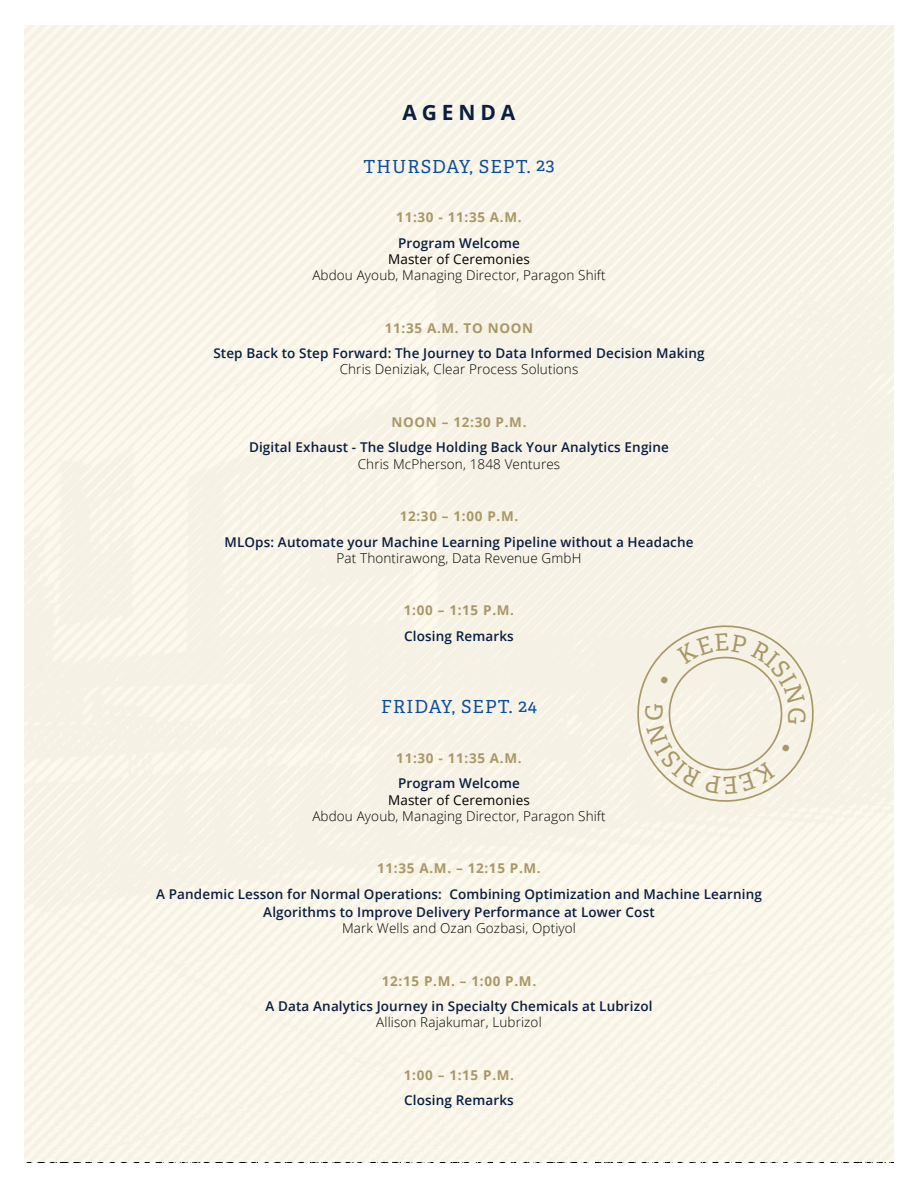
<style>
.page{position:relative;width:918px;height:1188px;background:#fff}
.page>*{position:absolute;margin:0;border:0;box-sizing:border-box;transform-origin:0 0}
.t1{font:700 21px "Open Sans";letter-spacing:.23em;color:#091e40}
.t2{font:18px "Adelle";letter-spacing:.06em;color:#0c4d9b}
.t3{font:600 13.5px/18px "Open Sans";letter-spacing:.01em;color:#091e40;text-align:center}
.t4{font:300 13.5px "Open Sans";letter-spacing:.01em;color:#000}
.t5{font:700 13.5px "Open Sans";letter-spacing:.05em;color:#a89867}
.t6{font:13.5px "Open Sans";letter-spacing:.01em;color:#000}
</style>
<div class="page">
<div style="left:24px;top:26px;width:870px;height:1136px;background:#f6f1e6"></div>
<svg style="left:637px;top:625px;width:177px;height:177px"></svg>
<p class="t1" style="left:403px;top:97px;width:114px">AGENDA</p>
<p class="t2" style="left:364px;top:155px;width:193px">THURSDAY, SEPT. 23</p>
<p class="t5" style="left:396px;top:208px;width:127px">11:30 - 11:35 A.M.</p>
<p class="t3" style="left:398px;top:234px;width:123px">Program Welcome</p>
<p class="t6" style="left:388px;top:250px;width:143px">Master of Ceremonies</p>
<p class="t4" style="left:312px;top:266px;width:295px">Abdou Ayoub, Managing Director, Paragon Shift</p>
<p class="t5" style="left:385px;top:318px;width:150px">11:35 A.M. TO NOON</p>
<p class="t3" style="left:213px;top:344px;width:493px">Step Back to Step Forward: The Journey to Data Informed Decision Making</p>
<p class="t4" style="left:340px;top:360px;width:240px">Chris Deniziak, Clear Process Solutions</p>
<p class="t5" style="left:391px;top:413px;width:137px">NOON – 12:30 P.M.</p>
<p class="t3" style="left:249px;top:438px;width:421px">Digital Exhaust - The Sludge Holding Back Your Analytics Engine</p>
<p class="t4" style="left:358px;top:455px;width:204px">Chris McPherson, 1848 Ventures</p>
<p class="t5" style="left:400px;top:507px;width:120px">12:30 – 1:00 P.M.</p>
<p class="t3" style="left:224px;top:533px;width:471px">MLOps: Automate your Machine Learning Pipeline without a Headache</p>
<p class="t4" style="left:337px;top:549px;width:246px">Pat Thontirawong, Data Revenue GmbH</p>
<p class="t5" style="left:404px;top:601px;width:112px">1:00 – 1:15 P.M.</p>
<p class="t3" style="left:404px;top:627px;width:111px">Closing Remarks</p>
<p class="t2" style="left:381px;top:696px;width:157px">FRIDAY, SEPT. 24</p>
<p class="t5" style="left:396px;top:749px;width:127px">11:30 - 11:35 A.M.</p>
<p class="t3" style="left:398px;top:774px;width:123px">Program Welcome</p>
<p class="t6" style="left:388px;top:791px;width:143px">Master of Ceremonies</p>
<p class="t4" style="left:312px;top:807px;width:295px">Abdou Ayoub, Managing Director, Paragon Shift</p>
<p class="t5" style="left:377px;top:859px;width:165px">11:35 A.M. – 12:15 P.M.</p>
<p class="t3" style="left:156px;top:885px;width:607px">A Pandemic Lesson for Normal Operations: Combining Optimization and Machine Learning<br>Algorithms to Improve Delivery Performance at Lower Cost</p>
<p class="t4" style="left:342px;top:919px;width:235px">Mark Wells and Ozan Gozbasi, Optiyol</p>
<p class="t5" style="left:382px;top:971px;width:156px">12:15 P.M. – 1:00 P.M.</p>
<p class="t3" style="left:265px;top:997px;width:389px">A Data Analytics Journey in Specialty Chemicals at Lubrizol</p>
<p class="t4" style="left:376px;top:1013px;width:167px">Allison Rajakumar, Lubrizol</p>
<p class="t5" style="left:404px;top:1065px;width:112px">1:00 – 1:15 P.M.</p>
<p class="t3" style="left:404px;top:1091px;width:111px">Closing Remarks</p>
</div>
